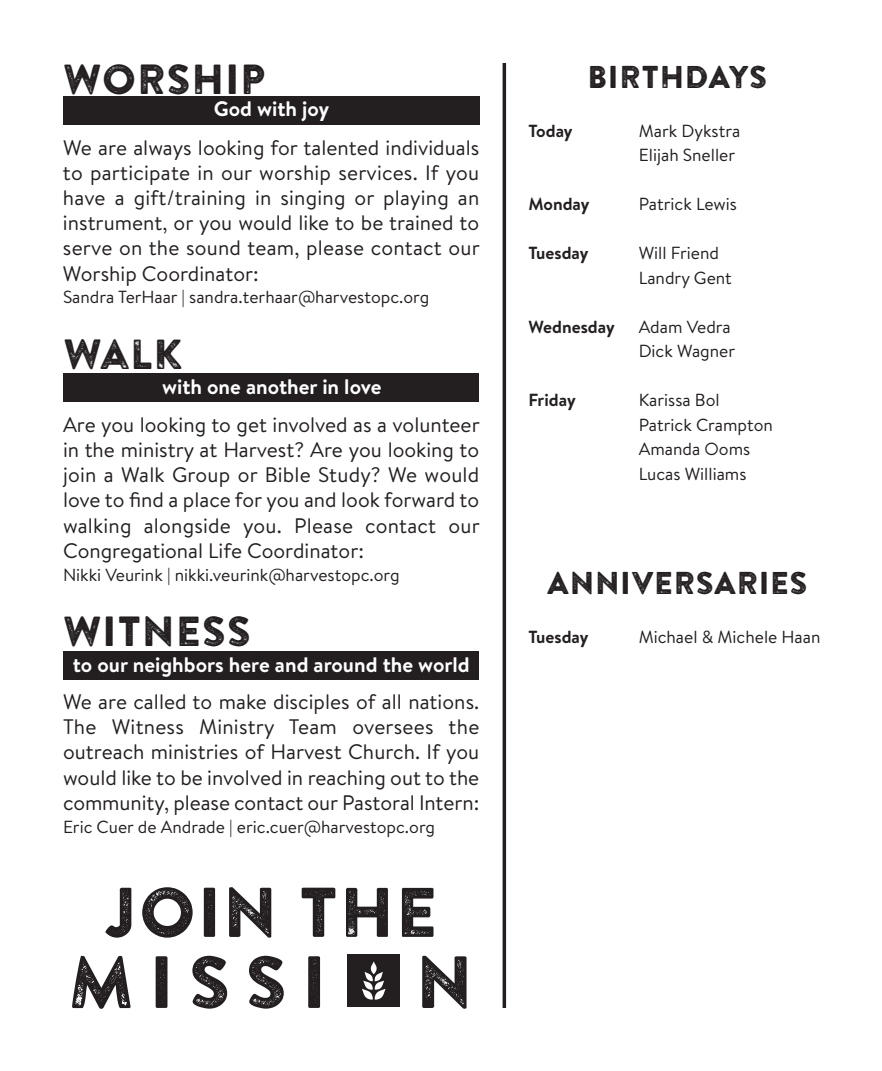
<style>
.page{position:relative;width:882px;height:1071px;background:#fff}
.page>*{position:absolute;margin:0;border:0;box-sizing:border-box;transform-origin:0 0}
.t1{font:73.5px "Brandon Printed Two";letter-spacing:.175em;color:#231f20}
.t2{font:70px "Brandon Printed Two";color:#231f20}
.t3{font:42px "Brandon Printed Two";color:#231f20}
.t4{font:31.5px "Brandon Printed Two";color:#231f20}
.t5{font:21px/25.2px "Brandon Text";color:#231f20;text-align:justify}
.t6{font:700 21px "Brandon Text";color:#fff}
.t7{font:17.5px/24.5px "Brandon Text";color:#231f20}
.t8{font:700 17.5px "Brandon Text";color:#231f20}
.s1{color:#fff}
</style>
<div class="page">
<div style="left:63px;top:97px;width:417px;height:28px;background:#231f20"></div>
<div style="left:64px;top:374px;width:415px;height:28px;background:#231f20"></div>
<div style="left:63px;top:651px;width:415px;height:29px;background:#231f20"></div>
<hr style="left:503px;top:63px;width:3px;height:945px;background:#231f20">
<div style="left:348px;top:955px;width:52px;height:52px;background:#231f20"></div>
<svg style="left:362px;top:962px;width:24px;height:38px"></svg>
<h3 class="t3" style="left:63px;top:52px;width:205px">WORSHIP</h3>
<p class="t6" style="left:214px;top:102px;width:117px">God with joy</p>
<p class="t5" style="left:63px;top:137px;width:418px">We are always looking for talented individuals to participate in our worship services. If you have a gift/training in singing or playing an instrument, or you would like to be trained to serve on the sound team, please contact our Worship Coordinator:</p>
<p class="t7" style="left:63px;top:287px;width:368px">Sandra TerHaar | sandra.terhaar@harvestopc.org</p>
<h3 class="t3" style="left:63px;top:328px;width:121px">walk</h3>
<p class="t6" style="left:162px;top:379px;width:221px">with one another in love</p>
<p class="t5" style="left:63px;top:414px;width:418px">Are you looking to get involved as a volunteer in the ministry at Harvest? Are you looking to join a Walk Group or Bible Study? We would love to find a place for you and look forward to walking alongside you. Please contact our Congregational Life Coordinator:</p>
<p class="t7" style="left:63px;top:564px;width:338px">Nikki Veurink | nikki.veurink@harvestopc.org</p>
<h3 class="t3" style="left:63px;top:605px;width:190px">WITNESS</h3>
<p class="t6" style="left:73px;top:657px;width:399px">to our neighbors here and around the world</p>
<p class="t5" style="left:63px;top:692px;width:418px">We are called to make disciples of all nations.<br>The Witness Ministry Team oversees the outreach ministries of Harvest Church. If you would like to be involved in reaching out to the community, please contact our Pastoral Intern:</p>
<p class="t7" style="left:63px;top:816px;width:374px">Eric Cuer de Andrade | eric.cuer@harvestopc.org</p>
<h2 class="t2" style="left:103px;top:868px;width:337px">JOIN THE</h2>
<h1 class="t1" style="left:68px;top:936px;width:408px">MISSI<span class="s1">O</span>N</h1>
<h3 class="t4" style="left:587px;top:57px;width:182px">BIRTHDAYS</h3>
<p class="t8" style="left:529px;top:124px;width:46px">Today</p>
<p class="t7" style="left:639px;top:120px;width:103px">Mark Dykstra<br>Elijah Sneller</p>
<p class="t8" style="left:529px;top:198px;width:63px">Monday</p>
<p class="t7" style="left:639px;top:194px;width:100px">Patrick Lewis</p>
<p class="t8" style="left:529px;top:247px;width:62px">Tuesday</p>
<p class="t7" style="left:639px;top:243px;width:95px">Will Friend<br>Landry Gent</p>
<p class="t8" style="left:529px;top:320px;width:88px">Wednesday</p>
<p class="t7" style="left:639px;top:316px;width:98px">Adam Vedra<br>Dick Wagner</p>
<p class="t8" style="left:529px;top:394px;width:49px">Friday</p>
<p class="t7" style="left:639px;top:390px;width:136px">Karissa Bol<br>Patrick Crampton<br>Amanda Ooms<br>Lucas Williams</p>
<h3 class="t4" style="left:547px;top:563px;width:263px">ANNIVERSARIES</h3>
<p class="t8" style="left:529px;top:631px;width:62px">Tuesday</p>
<p class="t7" style="left:639px;top:627px;width:183px">Michael &amp; Michele Haan</p>
</div>
